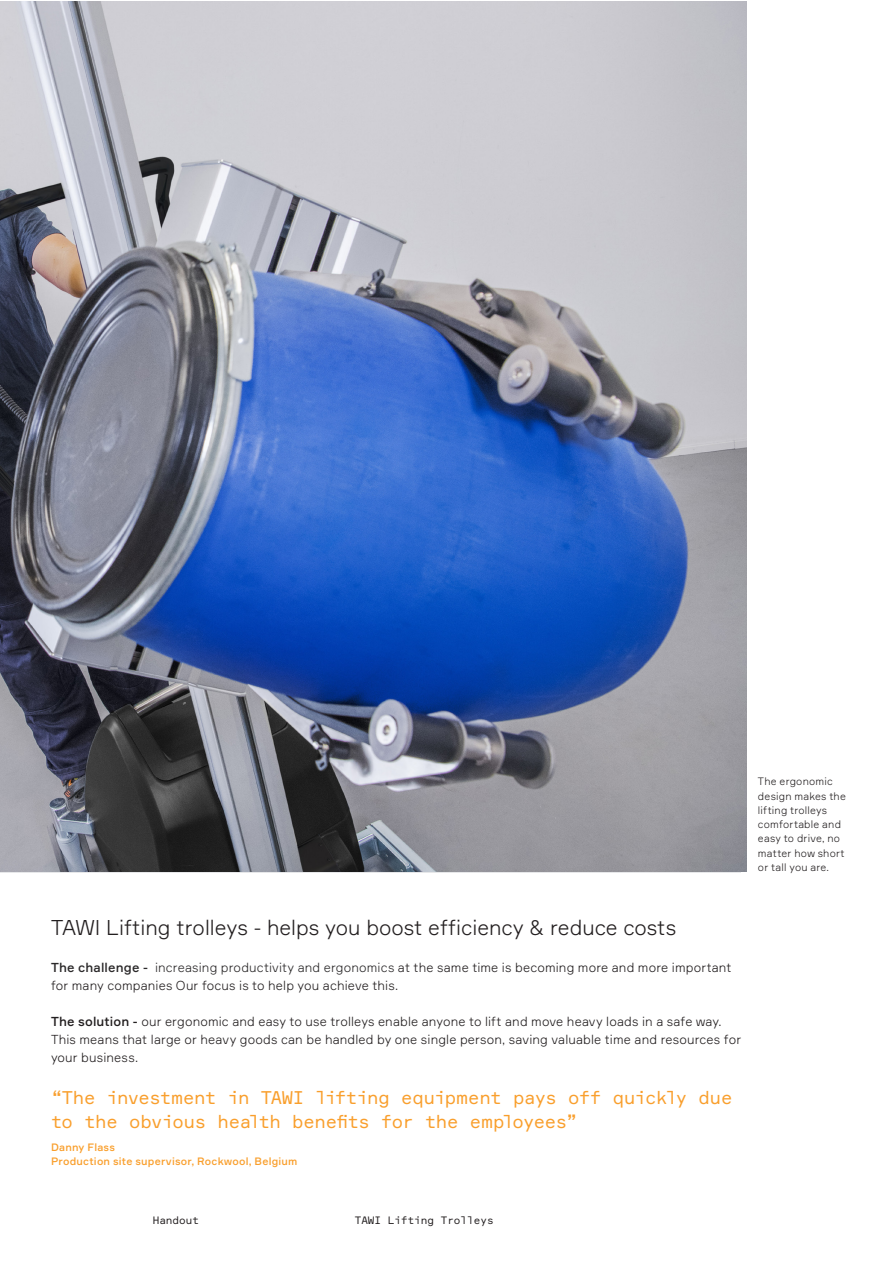
<style>
.page{position:relative;width:893px;height:1263px;background:#fff}
.page>*{position:absolute;margin:0;border:0;box-sizing:border-box;transform-origin:0 0}
.t1{font:300 21px "Formular";color:#231f20}
.t2{font:18px/24px "Formular Mono";letter-spacing:-.025em;color:#f99f2d}
.t3{font:300 12.75px/18px "Formular";letter-spacing:.015em;color:#231f20}
.t4{font:300 10.5px/14.2px "Formular";letter-spacing:.02em;color:#231f20}
.t5{font:500 10.5px/14.2px "Formular";letter-spacing:.02em;color:#f99f2d}
.t6{font:10.5px "Formular Mono";color:#231f20}
.s1{font-weight:500;color:#2b292a}
.s2{color:#2b292a}
.s3{font-weight:500}
</style>
<div class="page">
<img style="left:0;top:1px;width:746px;height:870px">
<p class="t4" style="left:758px;top:774px;width:89px">The ergonomic design makes the lifting trolleys comfortable and easy to drive, no matter how short or tall you are.</p>
<h1 class="t1" style="left:51px;top:915px;width:627px">TAWI Lifting trolleys - helps you boost efficiency &amp; reduce costs</h1>
<p class="t3" style="left:51px;top:958px;width:682px"><span class="s1">The challenge -</span> <span class="s2">increasing productivity and ergonomics</span> at the same time is becoming more and more important for many companies Our focus is to help you achieve this.</p>
<p class="t3" style="left:51px;top:1012px;width:692px"><span class="s3">The solution -</span> our ergonomic and easy to use trolleys enable anyone to lift and move heavy loads in a safe way.<br>This means that large or heavy goods can be handled by one single person, saving valuable time and resources for your business.</p>
<h2 class="t2" style="left:51px;top:1085px;width:683px">“The investment in TAWI lifting equipment pays off quickly due to the obvious health benefits for the employees”</h2>
<p class="t5" style="left:51px;top:1140px;width:248px">Danny Flass<br>Production site supervisor, Rockwool, Belgium</p>
<p class="t6" style="left:153px;top:1214px;width:48px">Handout</p>
<p class="t6" style="left:355px;top:1214px;width:140px">TAWI Lifting Trolleys</p>
</div>
